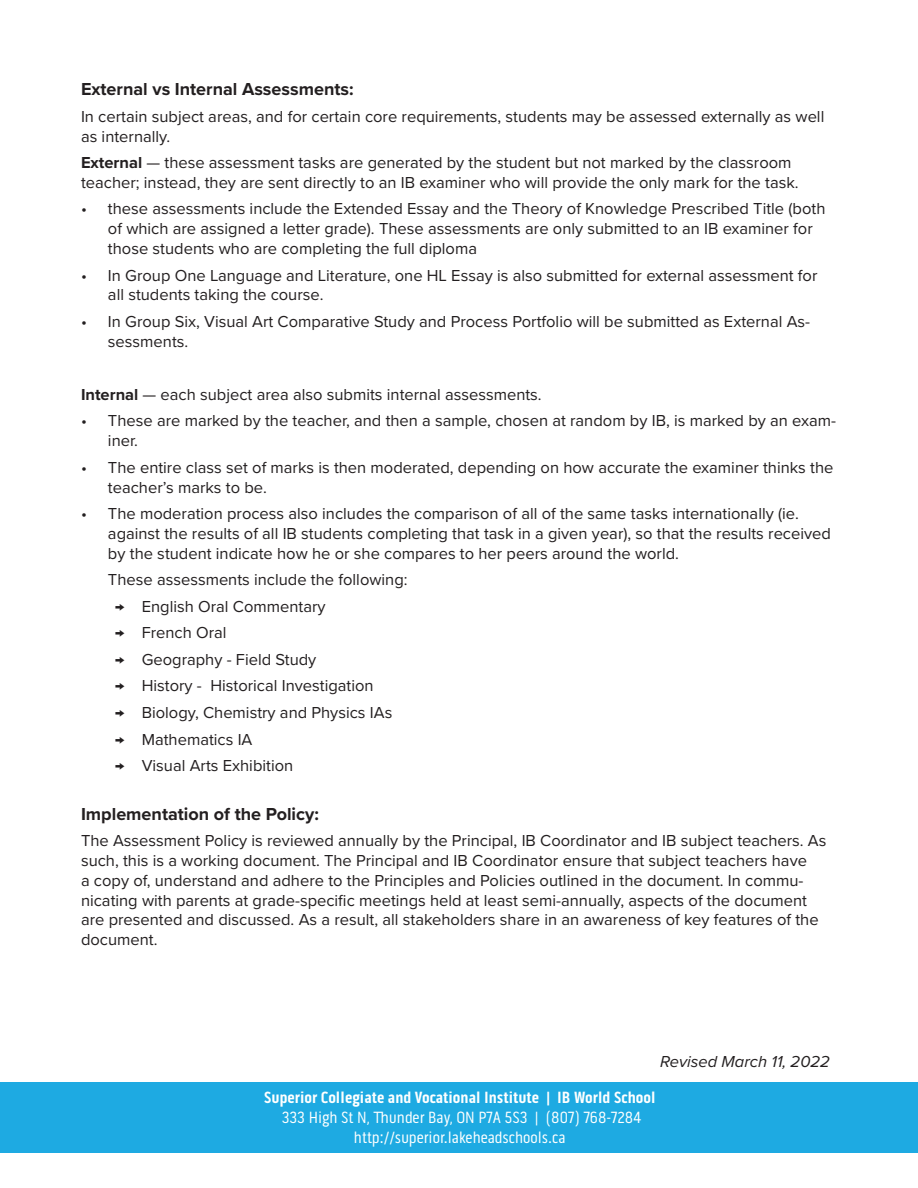
<style>
.page{position:relative;width:918px;height:1188px;background:#fff}
.page>*{position:absolute;margin:0;border:0;box-sizing:border-box;transform-origin:0 0}
.t1{font:700 18px "Proxima Nova";color:#231f20}
.t2{font:16.65px/20px "Pill Gothic 300 mg";color:#fff;text-align:center}
.t3{font:700 16.65px "Pill Gothic 300 mg";color:#fff}
.t4{font:16.5px/19.8px "Proxima Nova";color:#231f20}
.t5{font:italic 16.5px "Proxima Nova";color:#231f20}
.s1{font-weight:700}
</style>
<div class="page">
<div style="left:0;top:1082px;width:918px;height:71px;background:#1eaae2"></div>
<p class="t1" style="left:81px;top:76px;width:274px">External vs Internal Assessments:</p>
<p class="t4" style="left:81px;top:106px;width:745px">In certain subject areas, and for certain core requirements, students may be assessed externally as well as internally.</p>
<p class="t4" style="left:81px;top:152px;width:719px"><span class="s1">External</span> — these assessment tasks are generated by the student but not marked by the classroom teacher; instead, they are sent directly to an IB examiner who will provide the only mark for the task.</p>
<p class="t4" style="left:108px;top:198px;width:719px;text-indent:-27px">• these assessments include the Extended Essay and the Theory of Knowledge Prescribed Title (both of which are assigned a letter grade). These assessments are only submitted to an IB examiner for those students who are completing the full diploma</p>
<p class="t4" style="left:108px;top:264px;width:711px;text-indent:-27px">• In Group One Language and Literature, one HL Essay is also submitted for external assessment for all students taking the course.</p>
<p class="t4" style="left:108px;top:311px;width:704px;text-indent:-27px">• In Group Six, Visual Art Comparative Study and Process Portfolio will be submitted as External As&shy;sessments.</p>
<p class="t4" style="left:81px;top:384px;width:462px"><span class="s1">Internal</span> — each subject area also submits internal assessments.</p>
<p class="t4" style="left:108px;top:410px;width:730px;text-indent:-27px">• These are marked by the teacher, and then a sample, chosen at random by IB, is marked by an exam&shy;iner.</p>
<p class="t4" style="left:108px;top:457px;width:727px;text-indent:-27px">• The entire class set of marks is then moderated, depending on how accurate the examiner thinks the teacher’s marks to be.</p>
<p class="t4" style="left:108px;top:503px;width:725px;text-indent:-27px">• The moderation process also includes the comparison of all of the same tasks internationally (ie. against the results of all IB students completing that task in a given year), so that the results received by the student indicate how he or she compares to her peers around the world.</p>
<p class="t4" style="left:108px;top:569px;width:301px">These assessments include the following:</p>
<p class="t4" style="left:115px;top:596px;width:212px">→ English Oral Commentary</p>
<p class="t4" style="left:115px;top:622px;width:113px">→ French Oral</p>
<p class="t4" style="left:115px;top:649px;width:203px">→ Geography - Field Study</p>
<p class="t4" style="left:115px;top:675px;width:260px">→ History - Historical Investigation</p>
<p class="t4" style="left:115px;top:702px;width:279px">→ Biology, Chemistry and Physics IAs</p>
<p class="t4" style="left:115px;top:728px;width:139px">→ Mathematics IA</p>
<p class="t4" style="left:115px;top:755px;width:180px">→ Visual Arts Exhibition</p>
<p class="t1" style="left:81px;top:800px;width:239px">Implementation of the Policy:</p>
<p class="t4" style="left:81px;top:830px;width:747px">The Assessment Policy is reviewed annually by the Principal, IB Coordinator and IB subject teachers. As such, this is a working document. The Principal and IB Coordinator ensure that subject teachers have<br>a copy of, understand and adhere to the Principles and Policies outlined in the document. In commu&shy;nicating with parents at grade-specific meetings held at least semi-annually, aspects of the document are presented and discussed. As a result, all stakeholders share in an awareness of key features of the document.</p>
<p class="t5" style="left:660px;top:1049px;width:171px">Revised March 11, 2022</p>
<p class="t3" style="left:264px;top:1088px;width:393px">Superior Collegiate and Vocational Institute | IB World School</p>
<p class="t2" style="left:282px;top:1108px;width:361px">333 High St N, Thunder Bay, ON P7A 5S3 | (807) 768-7284 http://superior.lakeheadschools.ca</p>
</div>
